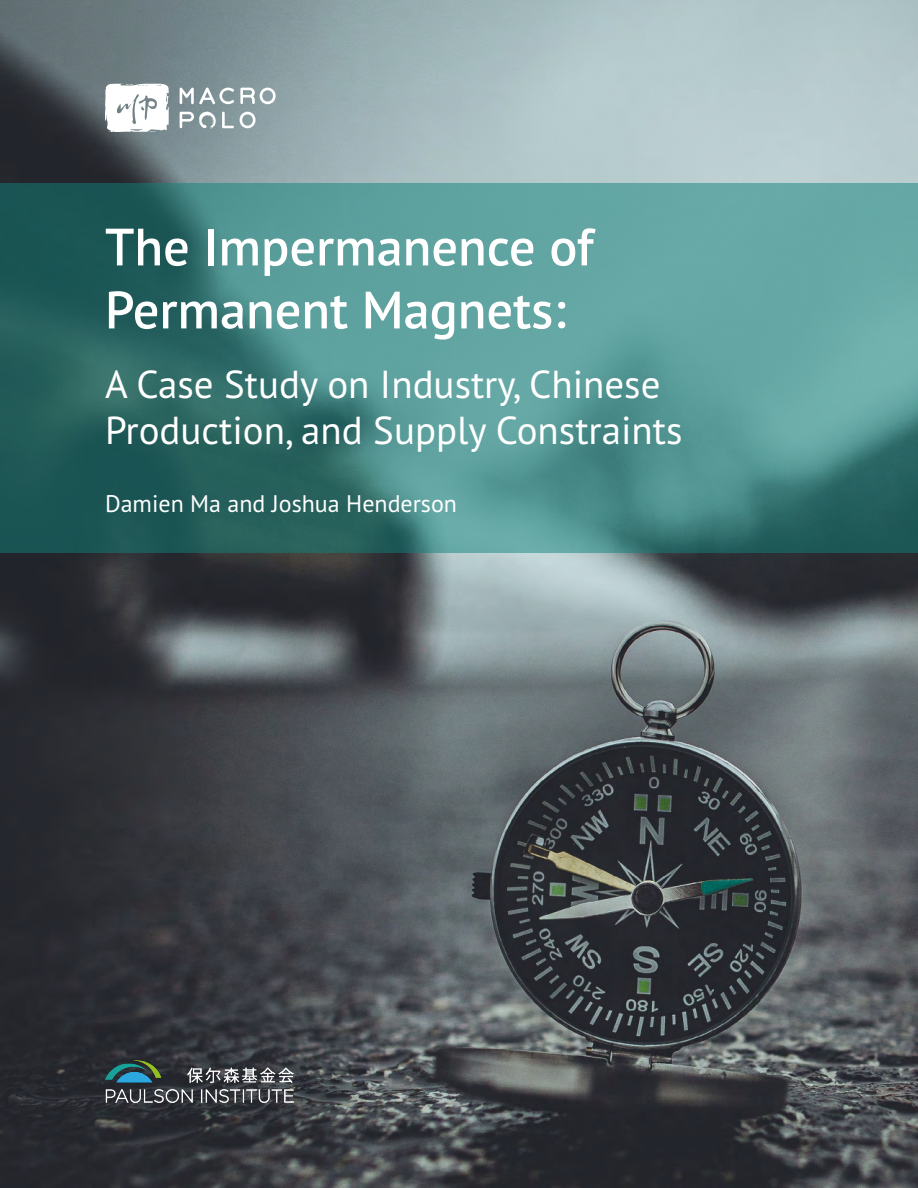
<style>
.page{position:relative;width:918px;height:1188px;background:#fff}
.page>*{position:absolute;margin:0;border:0;box-sizing:border-box;transform-origin:0 0}
.t1{font:600 52.5px/63px "PT Sans Pro";color:#fff}
.t2{font:39px/46.8px "PT Sans Pro";color:#fff}
.t3{font:24px "PT Sans Pro";color:#fff}
</style>
<div class="page">
<img style="left:0;top:0;width:918px;height:1188px">
<svg style="left:0;top:184px;width:918px;height:369px;background:#488885"></svg>
<svg style="left:105px;top:84px;width:64px;height:48px"></svg>
<svg style="left:222px;top:112px;width:34px;height:16px"></svg>
<svg style="left:180px;top:112px;width:36px;height:17px"></svg>
<svg style="left:240px;top:88px;width:36px;height:16px"></svg>
<svg style="left:180px;top:88px;width:54px;height:16px"></svg>
<img style="left:105px;top:1060px;width:188px;height:43px">
<h1 class="t1" style="left:105px;top:214px;width:490px">The Impermanence of<br>Permanent Magnets:</h1>
<p class="t2" style="left:105px;top:359px;width:579px">A Case Study on Industry, Chinese<br>Production, and Supply Constraints</p>
<p class="t3" style="left:105px;top:488px;width:354px">Damien Ma and Joshua Henderson</p>
</div>
